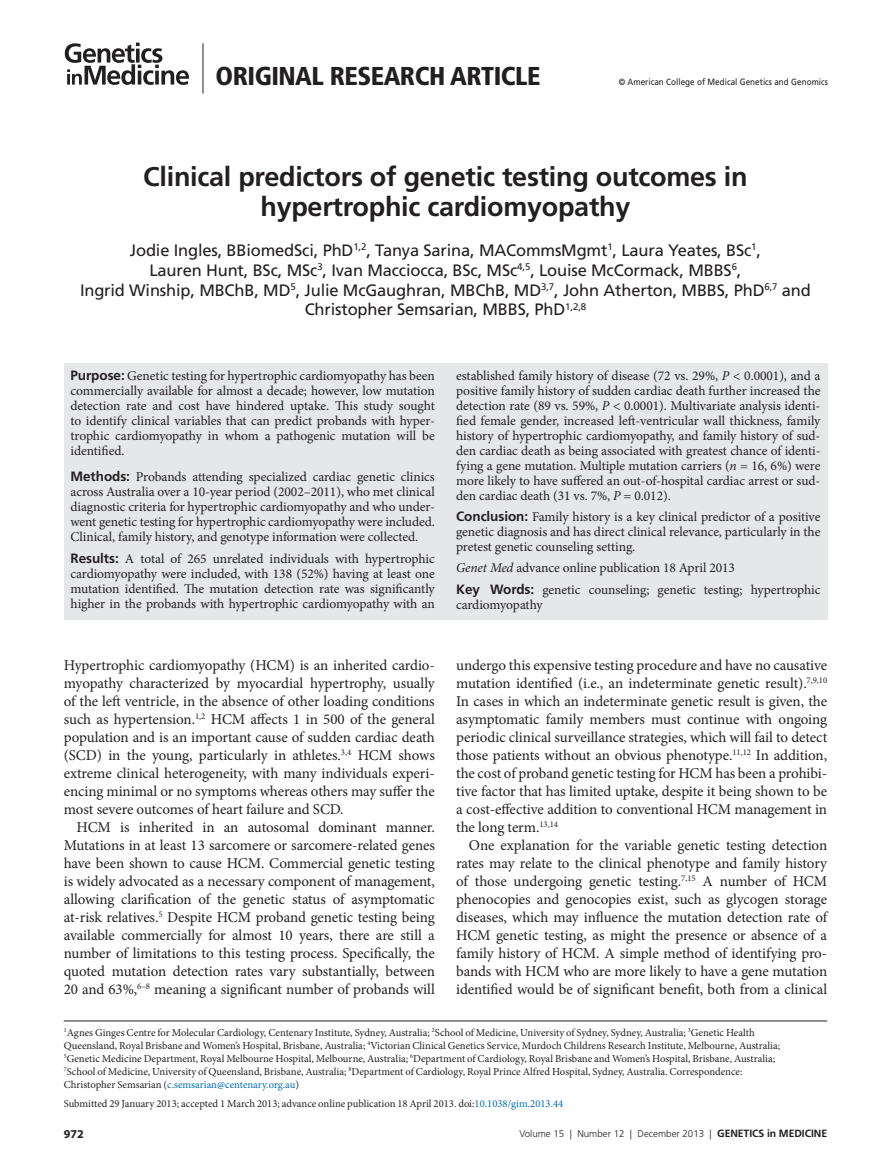
<style>
.page{position:relative;width:891px;height:1175px;background:#fff}
.page>*{position:absolute;margin:0;border:0;box-sizing:border-box;transform-origin:0 0}
.t1{font:700 27px/30px "Frutiger LT Pro";letter-spacing:-.01em;color:#231f20;text-align:center}
.t2{font:900 condensed 25.8px "Frutiger LT Pro";letter-spacing:-.02em;color:#231f20}
.t3{font:16.5px/19.8px "Frutiger LT Pro";letter-spacing:-.01em;color:#231f20;text-align:center}
.t4{font:15px/18px "Minion Pro";letter-spacing:-.005em;color:#231f20;text-align:justify}
.t5{font:13.5px/15px "Minion Pro";letter-spacing:-.005em;color:#231f20;text-align:justify}
.t6{font:700 12px "Myriad Pro";color:#231f20}
.t7{font:10.65px/12.9px "Minion Pro";color:#231f20}
.t8{font:300 9.75px "Frutiger LT Pro";color:#231f20}
.t9{font:9px "Frutiger LT Pro";letter-spacing:.005em;color:#231f20;scale:.9 1}
.s1{font-family:"Frutiger LT Pro";font-weight:700}
.s2{font-style:italic}
.s3{color:#006cb3}
.s4{font-weight:700;font-size:10.5px}
</style>
<div class="page">
<hr style="left:203px;top:43px;width:1px;height:51px;background:#231f20">
<svg style="left:65px;top:43px;width:124px;height:42px"></svg>
<div style="left:64px;top:363px;width:763px;height:256px;background:#e6e7e9"></div>
<hr style="left:64px;top:1020px;width:763px;height:1px;background:#231f20">
<h2 class="t2" style="left:216px;top:60px;width:326px">ORIGINAL RESEARCH ARTICLE</h2>
<p class="t9" style="left:619px;top:76px;width:234px">© American College of Medical Genetics and Genomics</p>
<h1 class="t1" style="left:143px;top:162px;width:606px">Clinical predictors of genetic testing outcomes in hypertrophic cardiomyopathy</h1>
<p class="t3" style="left:80px;top:240px;width:732px">Jodie Ingles, BBiomedSci, PhD<sup>1,2</sup>, Tanya Sarina, MACommsMgmt<sup>1</sup>, Laura Yeates, BSc<sup>1</sup>,<br>Lauren Hunt, BSc, MSc<sup>3</sup>, Ivan Macciocca, BSc, MSc<sup>4,5</sup>, Louise McCormack, MBBS<sup>6</sup>,<br>Ingrid Winship, MBChB, MD<sup>5</sup>, Julie McGaughran, MBChB, MD<sup>3,7</sup>, John Atherton, MBBS, PhD<sup>6,7</sup> and Christopher Semsarian, MBBS, PhD<sup>1,2,8</sup></p>
<p class="t5" style="left:71px;top:368px;width:366px"><span class="s1">Purpose:</span> Genetic testing for hypertrophic cardiomyopathy has been commercially available for almost a decade; however, low mutation detection rate and cost have hindered uptake. This study sought to identify clinical variables that can predict probands with hyper&shy;trophic cardiomyopathy in whom a pathogenic mutation will be identified.</p>
<p class="t5" style="left:71px;top:469px;width:366px"><span class="s1">Methods:</span> Probands attending specialized cardiac genetic clinics across Australia over a 10-year period (2002–2011), who met clinical diagnostic criteria for hypertrophic cardiomyopathy and who under&shy;went genetic testing for hypertrophic cardiomyopathy were included.<br>Clinical, family history, and genotype information were collected.</p>
<p class="t5" style="left:71px;top:551px;width:366px"><span class="s1">Results:</span> A total of 265 unrelated individuals with hypertrophic cardiomyopathy were included, with 138 (52%) having at least one mutation identified. The mutation detection rate was significantly higher in the probands with hypertrophic cardiomyopathy with an</p>
<p class="t4" style="left:64px;top:656px;width:373px">Hypertrophic cardiomyopathy (HCM) is an inherited cardio&shy;myopathy characterized by myocardial hypertrophy, usually of the left ventricle, in the absence of other loading conditions such as hypertension.<sup>1,2</sup> HCM affects 1 in 500 of the general population and is an important cause of sudden cardiac death (SCD) in the young, particularly in athletes.<sup>3,4</sup> HCM shows extreme clinical heterogeneity, with many individuals experi&shy;encing minimal or no symptoms whereas others may suffer the most severe outcomes of heart failure and SCD.</p>
<p class="t4" style="left:64px;top:818px;width:373px;text-indent:13px">HCM is inherited in an autosomal dominant manner.<br>Mutations in at least 13 sarcomere or sarcomere-related genes have been shown to cause HCM. Commercial genetic testing is widely advocated as a necessary component of management, allowing clarification of the genetic status of asymptomatic at-risk relatives.<sup>5</sup> Despite HCM proband genetic testing being available commercially for almost 10 years, there are still a number of limitations to this testing process. Specifically, the quoted mutation detection rates vary substantially, between 20 and 63%,<sup>6–8</sup> meaning a significant number of probands will</p>
<p class="t5" style="left:456px;top:368px;width:366px">established family history of disease (72 vs. 29%, <span class="s2">P</span> &lt; 0.0001), and a positive family history of sudden cardiac death further increased the detection rate (89 vs. 59%, <span class="s2">P</span> &lt; 0.0001). Multivariate analysis identi&shy;fied female gender, increased left-ventricular wall thickness, family history of hypertrophic cardiomyopathy, and family history of sud&shy;den cardiac death as being associated with greatest chance of identi&shy;fying a gene mutation. Multiple mutation carriers (<span class="s2">n</span> = 16, 6%) were more likely to have suffered an out-of-hospital cardiac arrest or sud&shy;den cardiac death (31 vs. 7%, <span class="s2">P</span> = 0.012).</p>
<p class="t5" style="left:456px;top:509px;width:366px"><span class="s1">Conclusion:</span> Family history is a key clinical predictor of a positive genetic diagnosis and has direct clinical relevance, particularly in the pretest genetic counseling setting.</p>
<p class="t5" style="left:456px;top:557px;width:366px;line-height:21.8px"><span class="s2">Genet Med</span> advance online publication 18 April 2013<br><span class="s1">Key Words:</span> genetic counseling; genetic testing; hypertrophic</p>
<p class="t5" style="left:456px;top:597px;width:88px">cardiomyopathy</p>
<p class="t4" style="left:456px;top:656px;width:373px">undergo this expensive testing procedure and have no causative mutation identified (i.e., an indeterminate genetic result).<sup>7,9,10<br></sup>In cases in which an indeterminate genetic result is given, the asymptomatic family members must continue with ongoing periodic clinical surveillance strategies, which will fail to detect those patients without an obvious phenotype.<sup>11,12</sup> In addition, the cost of proband genetic testing for HCM has been a prohibi&shy;tive factor that has limited uptake, despite it being shown to be a cost-effective addition to conventional HCM management in the long term.<sup>13,14</sup></p>
<p class="t4" style="left:456px;top:836px;width:373px;text-indent:13px">One explanation for the variable genetic testing detection rates may relate to the clinical phenotype and family history of those undergoing genetic testing.<sup>7,15</sup> A number of HCM phenocopies and genocopies exist, such as glycogen storage diseases, which may influence the mutation detection rate of HCM genetic testing, as might the presence or absence of a family history of HCM. A simple method of identifying pro&shy;bands with HCM who are more likely to have a gene mutation identified would be of significant benefit, both from a clinical</p>
<p class="t7" style="left:64px;top:1026px;width:718px"><sup>1</sup>Agnes Ginges Centre for Molecular Cardiology, Centenary Institute, Sydney, Australia; <sup>2</sup>School of Medicine, University of Sydney, Sydney, Australia; <sup>3</sup>Genetic Health Queensland, Royal Brisbane and Women’s Hospital, Brisbane, Australia; <sup>4</sup>Victorian Clinical Genetics Service, Murdoch Childrens Research Institute, Melbourne, Australia; <sup>5</sup>Genetic Medicine Department, Royal Melbourne Hospital, Melbourne, Australia; <sup>6</sup>Department of Cardiology, Royal Brisbane and Women’s Hospital, Brisbane, Australia; <sup>7</sup>School of Medicine, University of Queensland, Brisbane, Australia; <sup>8</sup>Department of Cardiology, Royal Prince Alfred Hospital, Sydney, Australia. Correspondence:<br>Christopher Semsarian (<span class="s3">c.semsarian@centenary.org.au</span>)</p>
<p class="t8" style="left:519px;top:1128px;width:309px">Volume 15 | Number 12 | December 2013 | <span class="s4">Genetics in medicine</span></p>
<p class="t7" style="left:64px;top:1097px;width:501px">Submitted 29 January 2013; accepted 1 March 2013; advance online publication 18 April 2013. doi:<span class="s3">10.1038/gim.2013.44</span></p>
<p class="t6" style="left:64px;top:1126px;width:21px">972</p>
</div>
